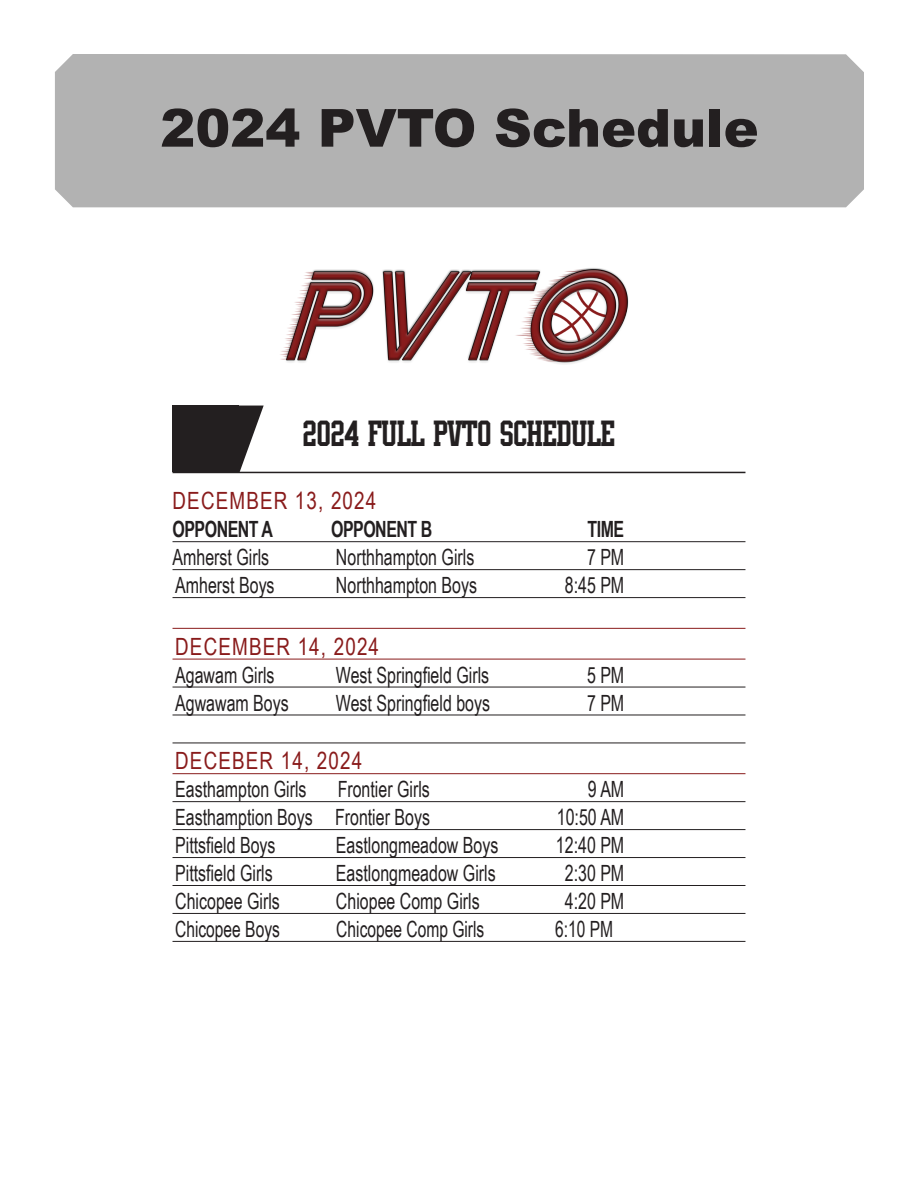
<style>
.page{position:relative;width:918px;height:1188px;background:#fff}
.page>*{position:absolute;margin:0;border:0;box-sizing:border-box;transform-origin:0 0}
.t1{font:900 52.5px "Arial";color:#231f20}
.t2{font:36.3px "U Massblock";color:#231f20}
.t3{font:23.7px "Arial Narrow";letter-spacing:.05em;color:#891b1b}
.t4{font:22.35px "Arial Narrow";color:#231f20;scale:.87 1}
.t5{font:22.35px "Arial Narrow";color:#231f20;scale:.85 1}
.t6{font:700 22.35px "Arial Narrow";letter-spacing:-.025em;color:#231f20;scale:.87 1}
</style>
<div class="page">
<div style="left:55px;top:54px;width:809px;height:153px;background:#b2b2b2"></div>
<img style="left:280px;top:268px;width:349px;height:96px">
<hr style="left:173px;top:541px;width:572px;height:1px;background:#231f20">
<hr style="left:173px;top:569px;width:572px;height:1px;background:#231f20">
<hr style="left:173px;top:597px;width:572px;height:1px;background:#231f20">
<hr style="left:173px;top:628px;width:572px;height:1px;background:#891b1b">
<hr style="left:173px;top:659px;width:572px;height:1px;background:#891b1b">
<hr style="left:173px;top:687px;width:572px;height:1px;background:#231f20">
<hr style="left:173px;top:715px;width:572px;height:1px;background:#231f20">
<hr style="left:173px;top:743px;width:572px;height:1px;background:#231f20">
<hr style="left:173px;top:773px;width:572px;height:1px;background:#891b1b">
<hr style="left:173px;top:801px;width:572px;height:1px;background:#231f20">
<hr style="left:173px;top:829px;width:572px;height:1px;background:#231f20">
<hr style="left:173px;top:857px;width:572px;height:1px;background:#231f20">
<hr style="left:173px;top:885px;width:572px;height:1px;background:#231f20">
<hr style="left:173px;top:913px;width:572px;height:1px;background:#231f20">
<hr style="left:173px;top:941px;width:572px;height:1px;background:#231f20">
<hr style="left:173px;top:472px;width:572px;height:1px;background:#231f20">
<svg style="left:239px;top:406px;width:27px;height:66px"></svg>
<div style="left:173px;top:406px;width:66px;height:66px;background:#231f20"></div>
<p class="t1" style="left:160px;top:90px;width:600px">2024 PVTO Schedule</p>
<p class="t2" style="left:303px;top:412px;width:314px">2024 FULL PVTO SCHEDULE</p>
<p class="t3" style="left:173px;top:484px;width:205px">DECEMBER 13, 2024</p>
<p class="t6" style="left:173px;top:513px;width:117px">OPPONENT A</p>
<p class="t6" style="left:331px;top:513px;width:118px">OPPONENT B</p>
<p class="t6" style="left:588px;top:513px;width:44px">TIME</p>
<p class="t4" style="left:173px;top:541px;width:113px">Amherst Girls</p>
<p class="t4" style="left:336px;top:541px;width:161px">Northhampton Girls</p>
<p class="t4" style="left:587px;top:541px;width:44px">7 PM</p>
<p class="t4" style="left:175px;top:569px;width:116px">Amherst Boys</p>
<p class="t4" style="left:336px;top:569px;width:164px">Northhampton Boys</p>
<p class="t4" style="left:565px;top:569px;width:70px">8:45 PM</p>
<p class="t3" style="left:175px;top:629px;width:205px">DECEMBER 14, 2024</p>
<p class="t4" style="left:175px;top:658px;width:116px">Agawam Girls</p>
<p class="t4" style="left:336px;top:658px;width:178px">West Springfield Girls</p>
<p class="t4" style="left:587px;top:658px;width:44px">5 PM</p>
<p class="t4" style="left:175px;top:686px;width:132px">Agwawam Boys</p>
<p class="t4" style="left:336px;top:686px;width:179px">West Springfield boys</p>
<p class="t4" style="left:587px;top:686px;width:44px">7 PM</p>
<p class="t3" style="left:175px;top:744px;width:189px">DECEBER 14, 2024</p>
<p class="t4" style="left:175px;top:773px;width:153px">Easthampton Girls</p>
<p class="t4" style="left:338px;top:773px;width:108px">Frontier Girls</p>
<p class="t4" style="left:588px;top:773px;width:43px">9 AM</p>
<p class="t4" style="left:175px;top:801px;width:294px">Easthamption Boys Frontier Boys</p>
<p class="t4" style="left:557px;top:801px;width:79px">10:50 AM</p>
<p class="t4" style="left:175px;top:829px;width:117px">Pittsfield Boys</p>
<p class="t4" style="left:336px;top:829px;width:188px">Eastlongmeadow Boys</p>
<p class="t4" style="left:556px;top:829px;width:80px">12:40 PM</p>
<p class="t4" style="left:175px;top:857px;width:114px">Pittsfield Girls</p>
<p class="t4" style="left:336px;top:857px;width:185px">Eastlongmeadow Girls</p>
<p class="t4" style="left:565px;top:857px;width:70px">2:30 PM</p>
<p class="t4" style="left:175px;top:885px;width:122px">Chicopee Girls</p>
<p class="t4" style="left:336px;top:885px;width:167px">Chiopee Comp Girls</p>
<p class="t4" style="left:565px;top:885px;width:70px">4:20 PM</p>
<p class="t5" style="left:175px;top:913px;width:125px">Chicopee Boys</p>
<p class="t5" style="left:336px;top:913px;width:176px">Chicopee Comp Girls</p>
<p class="t5" style="left:555px;top:913px;width:70px">6:10 PM</p>
</div>
